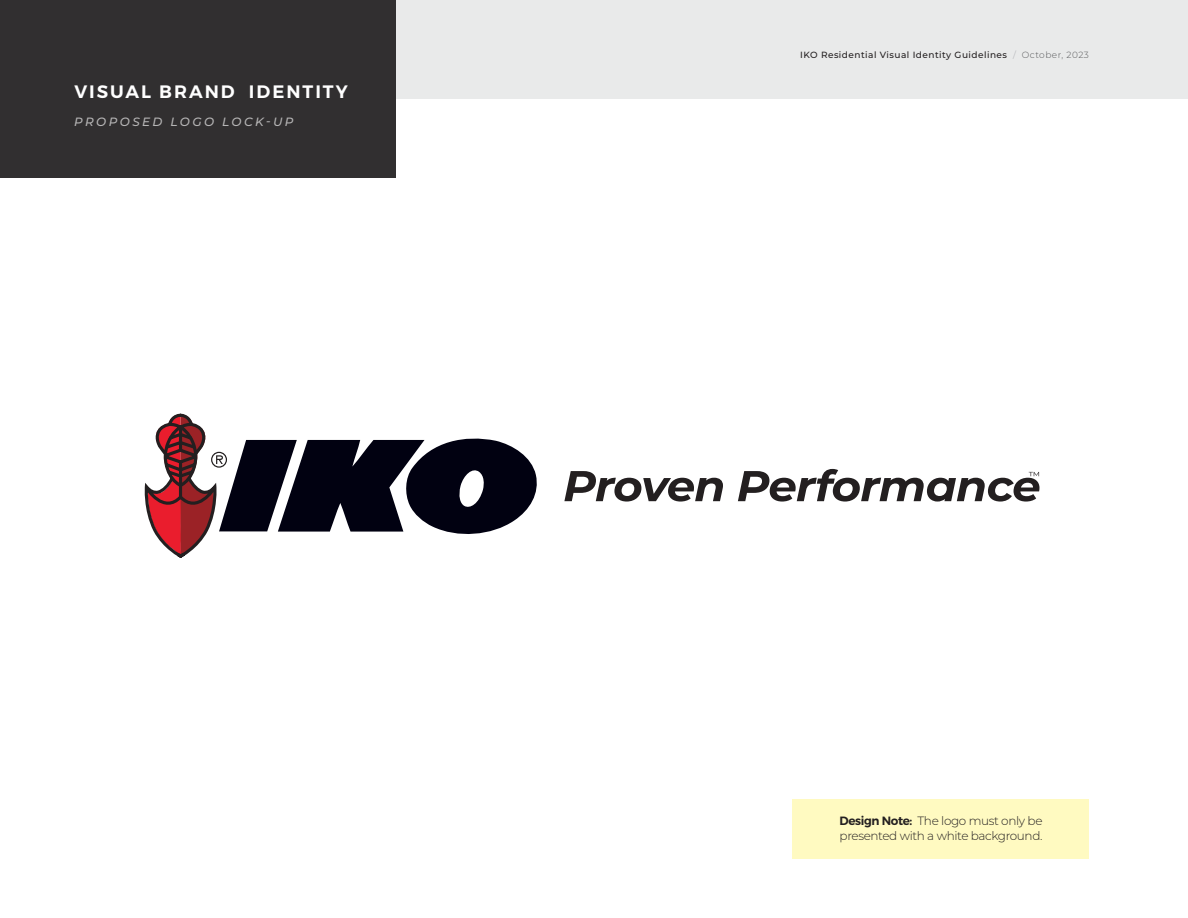
<style>
.page{position:relative;width:1188px;height:918px;background:#fff}
.page>*{position:absolute;margin:0;border:0;box-sizing:border-box;transform-origin:0 0}
.t1{font:600 18px "Montserrat";letter-spacing:.11em;color:#fff}
.t2{font:300 12px/15px "Montserrat";letter-spacing:-.03em;color:#231f20}
.t3{font:italic 500 12px "Montserrat";letter-spacing:.2em;color:#fff}
.t4{font:500 9px "Montserrat";letter-spacing:.05em;color:#231f20}
.s1{font-weight:300;color:#a8a9ad}
.s2{font-weight:300;color:#57585a}
.s3{font-weight:600}
</style>
<div class="page">
<div style="left:0;top:0;width:396px;height:177px;background:#312f30"></div>
<div style="left:396px;top:0;width:792px;height:98px;background:#e9eaea"></div>
<svg style="left:144px;top:413px;width:393px;height:145px"></svg>
<svg style="left:564px;top:469px;width:476px;height:33px"></svg>
<div style="left:792px;top:799px;width:297px;height:59px;background:#fffac1"></div>
<p class="t1" style="left:74px;top:81px;width:275px">VISUAL BRAND IDENTITY</p>
<p class="t3" style="left:74px;top:113px;width:221px">PROPOSED LOGO LOCK-UP</p>
<p class="t4" style="left:800px;top:48px;width:290px">IKO Residential Visual Identity Guidelines <span class="s1">/</span> <span class="s2">October, 2023</span></p>
<p class="t2" style="left:840px;top:813px;width:204px"><span class="s3">Design Note:</span> The logo must only be presented with a white background.</p>
</div>
